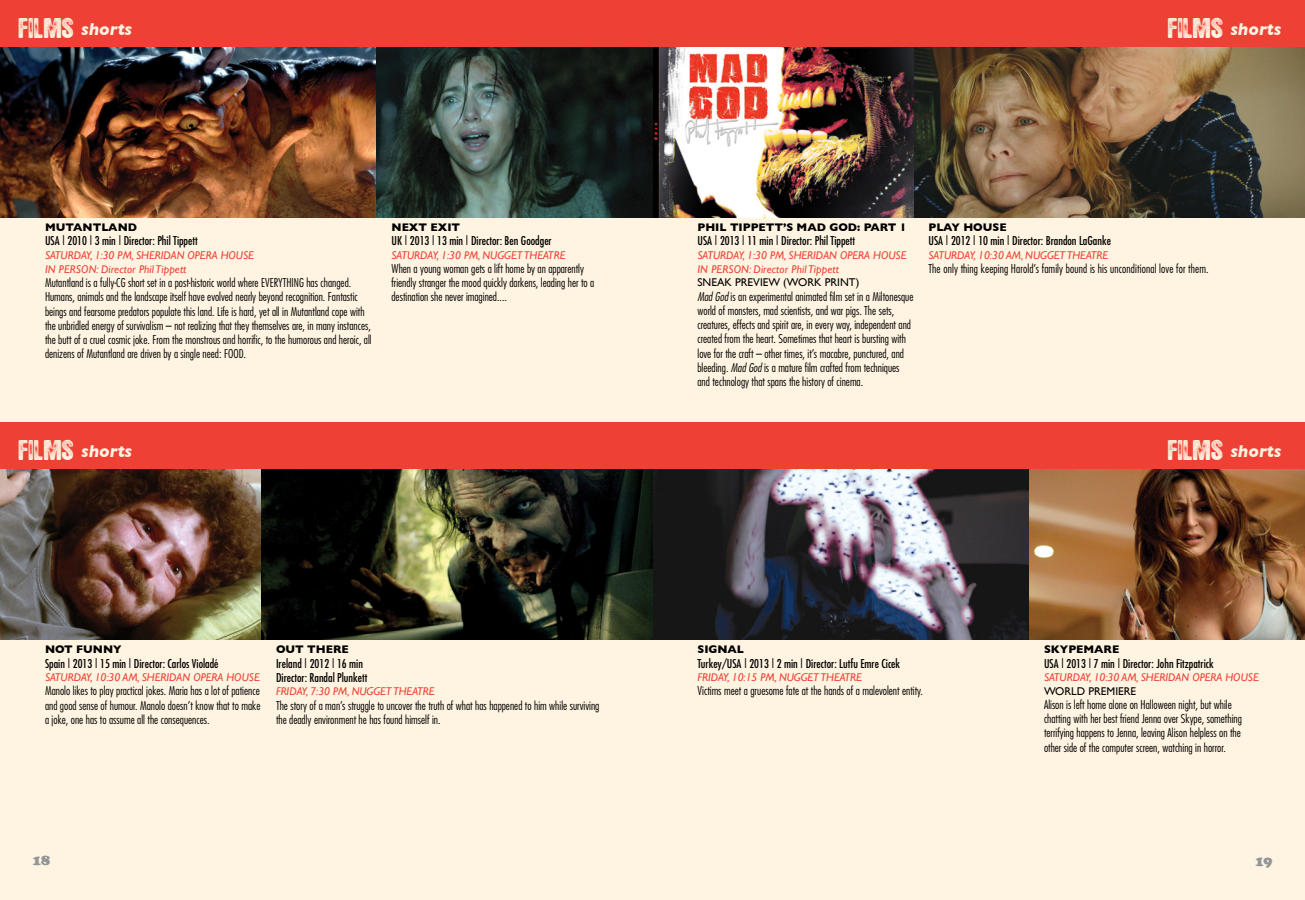
<style>
.page{position:relative;width:1305px;height:900px;background:#fff4e1}
.page>*{position:absolute;margin:0;border:0;box-sizing:border-box;transform-origin:0 0}
.WEE_subs{font:italic 700 17.5px "Gill Sans";color:#fff4e1}
.t1{font:900 15px "Cooper";color:#939598}
.t2{font:300 condensed 11.88px/14.2px "Futura";color:#000}
.t3{font:condensed 11.88px "Futura";color:#000}
.day_time_theater{font:italic 11.25px "Gill Sans";color:#ef4035}
.film_title{font:700 11.25px "Gill Sans";color:#000}
.day_time_theater-2{font:11.25px "Gill Sans";color:#000}
.s1{font-family:"Hotel Coral Essex";font-weight:400;font-style:normal;font-size:22.5px}
.s2{font-style:italic}
</style>
<div class="page">
<img style="left:0;top:46px;width:1305px;height:171px">
<div style="left:0;top:0;width:1305px;height:46px;background:#ef4035"></div>
<img style="left:0;top:468px;width:1305px;height:171px">
<div style="left:0;top:422px;width:1305px;height:46px;background:#ef4035"></div>
<p class="WEE_subs" style="left:19px;top:18px;width:115px"><span class="s1">FILMS</span> shorts</p>
<p class="WEE_subs" style="left:1168px;top:18px;width:115px"><span class="s1">FILMS</span> shorts</p>
<p class="film_title" style="left:45px;top:221px;width:94px">MUTANTLAND</p>
<p class="t3" style="left:45px;top:233px;width:154px">USA | 2010 | 3 min | Director: Phil Tippett</p>
<p class="day_time_theater" style="left:45px;top:249px;width:210px">SATURDAY, 1:30 PM, SHERIDAN OPERA HOUSE</p>
<p class="day_time_theater" style="left:45px;top:263px;width:143px">IN PERSON: Director Phil Tippett</p>
<p class="t2" style="left:45px;top:276px;width:328px">Mutantland is a fully-CG short set in a post-historic world where EVERYTHING has changed.<br>Humans, animals and the landscape itself have evolved nearly beyond recognition. Fantastic beings and fearsome predators populate this land. Life is hard, yet all in Mutantland cope with the unbridled energy of survivalism – not realizing that they themselves are, in many instances, the butt of a cruel cosmic joke. From the monstrous and horrific, to the humorous and heroic, all denizens of Mutantland are driven by a single need: FOOD.</p>
<p class="film_title" style="left:392px;top:221px;width:70px">NEXT EXIT</p>
<p class="t3" style="left:392px;top:233px;width:162px">UK | 2013 | 13 min | Director: Ben Goodger</p>
<p class="day_time_theater" style="left:392px;top:249px;width:175px">SATURDAY, 1:30 PM, NUGGET THEATRE</p>
<p class="t2" style="left:392px;top:261px;width:204px">When a young woman gets a lift home by an apparently friendly stranger the mood quickly darkens, leading her to a destination she never imagined....</p>
<p class="film_title" style="left:698px;top:221px;width:211px">PHIL TIPPETT’S MAD GOD: PART 1</p>
<p class="t3" style="left:698px;top:233px;width:159px">USA | 2013 | 11 min | Director: Phil Tippett</p>
<p class="day_time_theater" style="left:698px;top:249px;width:210px">SATURDAY, 1:30 PM, SHERIDAN OPERA HOUSE</p>
<p class="day_time_theater" style="left:698px;top:263px;width:143px">IN PERSON: Director Phil Tippett</p>
<p class="day_time_theater-2" style="left:698px;top:276px;width:163px">SNEAK PREVIEW (WORK PRINT)</p>
<p class="t2" style="left:698px;top:289px;width:217px"><span class="s2">Mad God</span> is an experimental animated film set in a Miltonesque world of monsters, mad scientists, and war pigs. The sets, creatures, effects and spirit are, in every way, independent and created from the heart. Sometimes that heart is bursting with love for the craft – other times, it’s macabre, punctured, and bleeding. <span class="s2">Mad God</span> is a mature film crafted from techniques and technology that spans the history of cinema.</p>
<p class="film_title" style="left:928px;top:221px;width:80px">PLAY HOUSE</p>
<p class="t3" style="left:928px;top:233px;width:184px">USA | 2012 | 10 min | Director: Brandon LaGanke</p>
<p class="day_time_theater" style="left:928px;top:249px;width:181px">SATURDAY, 10:30 AM, NUGGET THEATRE</p>
<p class="t2" style="left:928px;top:261px;width:282px">The only thing keeping Harold’s family bound is his unconditional love for them.</p>
<p class="WEE_subs" style="left:19px;top:440px;width:115px"><span class="s1">FILMS</span> shorts</p>
<p class="WEE_subs" style="left:1168px;top:440px;width:115px"><span class="s1">FILMS</span> shorts</p>
<p class="film_title" style="left:45px;top:643px;width:78px">NOT FUNNY</p>
<p class="t3" style="left:45px;top:656px;width:175px">Spain | 2013 | 15 min | Director: Carlos Violadé</p>
<p class="day_time_theater" style="left:45px;top:671px;width:216px">SATURDAY, 10:30 AM, SHERIDAN OPERA HOUSE</p>
<p class="t2" style="left:45px;top:684px;width:217px;text-align:justify">Manolo likes to play practical jokes. Maria has a lot of patience and good sense of humour. Manolo doesn’t know that to make a joke, one has to assume all the consequences.</p>
<p class="film_title" style="left:276px;top:643px;width:74px">OUT THERE</p>
<p class="t3" style="left:276px;top:656px;width:89px">Ireland | 2012 | 16 min</p>
<p class="t3" style="left:276px;top:670px;width:93px">Director: Randal Plunkett</p>
<p class="day_time_theater" style="left:276px;top:685px;width:160px">FRIDAY, 7:30 PM, NUGGET THEATRE</p>
<p class="t2" style="left:276px;top:698px;width:325px">The story of a man’s struggle to uncover the truth of what has happened to him while surviving the deadly environment he has found himself in.</p>
<p class="film_title" style="left:697px;top:643px;width:48px">SIGNAL</p>
<p class="t3" style="left:697px;top:656px;width:204px">Turkey/USA | 2013 | 2 min | Director: Lutfu Emre Cicek</p>
<p class="day_time_theater" style="left:697px;top:671px;width:166px">FRIDAY, 10:15 PM, NUGGET THEATRE</p>
<p class="t2" style="left:697px;top:684px;width:227px">Victims meet a gruesome fate at the hands of a malevolent entity.</p>
<p class="film_title" style="left:1044px;top:643px;width:77px">SKYPEMARE</p>
<p class="t3" style="left:1044px;top:656px;width:171px">USA | 2013 | 7 min | Director: John Fitzpatrick</p>
<p class="day_time_theater" style="left:1044px;top:671px;width:216px">SATURDAY, 10:30 AM, SHERIDAN OPERA HOUSE</p>
<p class="day_time_theater-2" style="left:1044px;top:684px;width:94px">WORLD PREMIERE</p>
<p class="t2" style="left:1044px;top:697px;width:199px">Alison is left home alone on Halloween night, but while chatting with her best friend Jenna over Skype, something terrifying happens to Jenna, leaving Alison helpless on the other side of the computer screen, watching in horror.</p>
<p class="t1" style="left:32px;top:851px;width:19px">18</p>
<p class="t1" style="left:1255px;top:852px;width:19px">19</p>
</div>
